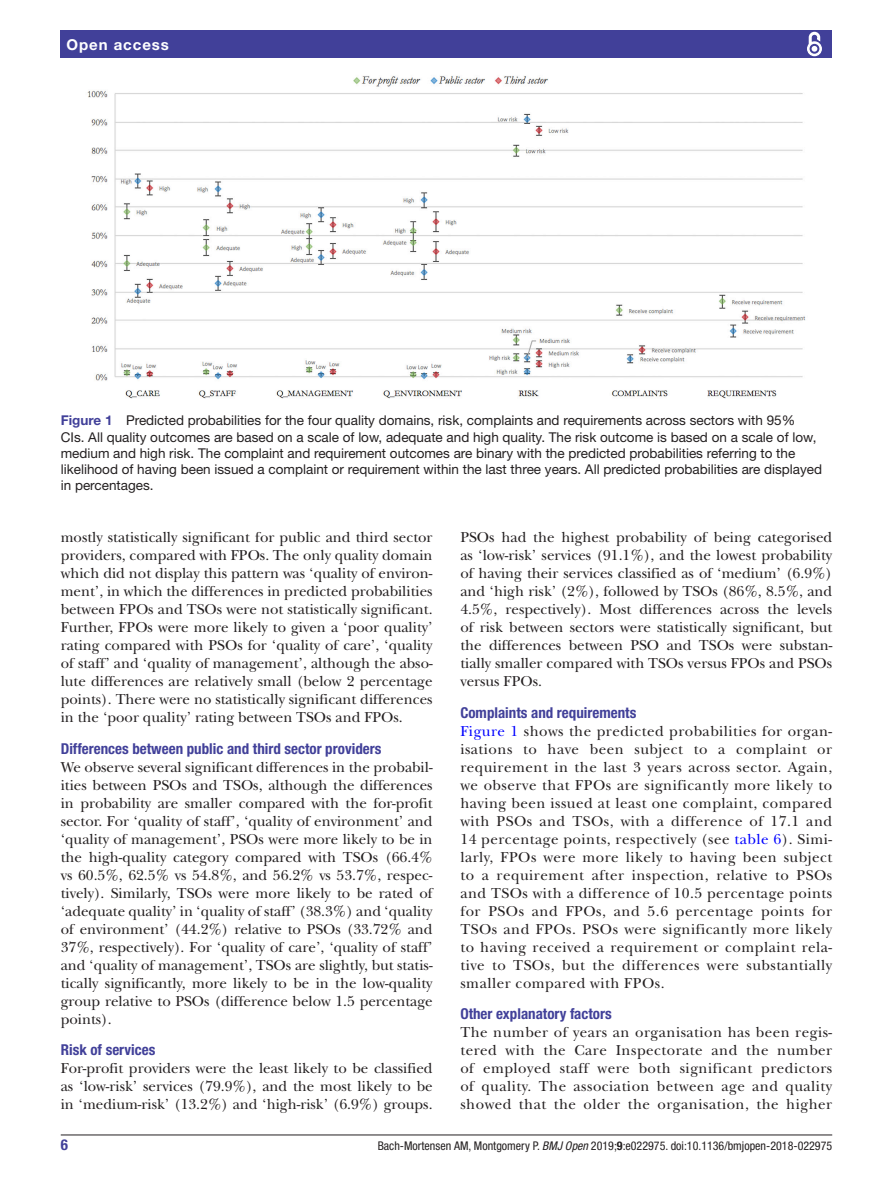
<style>
.page{position:relative;width:893px;height:1191px;background:#fff}
.page>*{position:absolute;margin:0;border:0;box-sizing:border-box;transform-origin:0 0}
.t1{font:15px/18px "New Baskerville";color:#231f20;text-align:justify}
.t2{font:700 condensed 15px "Helvetica Neue LT Std";color:#414099}
.t3{font:700 15px "Helvetica Neue LT Std";letter-spacing:.065em;color:#fff}
.t4{font:13.5px/16.2px "Helvetica Neue LT Std";color:#231f20}
.t5{font:condensed 12px "Helvetica Neue LT Std";color:#231f20}
.s1{font-weight:700;color:#414099}
.s2{color:#00f}
.s3{font-style:italic}
.s4{font-weight:700}
</style>
<div class="page">
<hr style="left:61px;top:1134px;width:771px;height:1px;background:#231f20">
<div style="left:61px;top:31px;width:771px;height:27px;background:#414099"></div>
<svg style="left:807px;top:31px;width:15px;height:26px"></svg>
<img style="left:87px;top:76px;width:719px;height:323px">
<p class="t3" style="left:66px;top:35px;width:104px">Open access</p>
<p class="t4" style="left:61px;top:412px;width:763px"><span class="s1">Figure 1</span> Predicted probabilities for the four quality domains, risk, complaints and requirements across sectors with 95% CIs. All quality outcomes are based on a scale of low, adequate and high quality. The risk outcome is based on a scale of low, medium and high risk. The complaint and requirement outcomes are binary with the predicted probabilities referring to the likelihood of having been issued a complaint or requirement within the last three years. All predicted probabilities are displayed in percentages.</p>
<p class="t1" style="left:61px;top:528px;width:373px">mostly statistically significant for public and third sector providers, compared with FPOs. The only quality domain which did not display this pattern was ‘quality of environ&shy;ment’, in which the differences in predicted probabilities between FPOs and TSOs were not statistically significant.<br>Further, FPOs were more likely to given a ‘poor quality’ rating compared with PSOs for ‘quality of care’, ‘quality of staff’ and ‘quality of management’, although the abso&shy;lute differences are relatively small (below 2 percentage points). There were no statistically significant differences in the ‘poor quality’ rating between TSOs and FPOs.</p>
<p class="t2" style="left:61px;top:739px;width:322px">Differences between public and third sector providers</p>
<p class="t1" style="left:61px;top:758px;width:373px">We observe several significant differences in the probabil&shy;ities between PSOs and TSOs, although the differences in probability are smaller compared with the for-profit sector. For ‘quality of staff’, ‘quality of environment’ and ‘quality of management’, PSOs were more likely to be in the high-quality category compared with TSOs (66.4% vs 60.5%, 62.5% vs 54.8%, and 56.2% vs 53.7%, respec&shy;tively). Similarly, TSOs were more likely to be rated of ‘adequate quality’ in ‘quality of staff’ (38.3%) and ‘quality of environment’ (44.2%) relative to PSOs (33.72% and 37%, respectively). For ‘quality of care’, ‘quality of staff’ and ‘quality of management’, TSOs are slightly, but statis&shy;tically significantly, more likely to be in the low-quality group relative to PSOs (difference below 1.5 percentage points).</p>
<p class="t2" style="left:61px;top:1041px;width:96px">Risk of services</p>
<p class="t1" style="left:61px;top:1059px;width:373px">For-profit providers were the least likely to be classified as ‘low-risk’ services (79.9%), and the most likely to be in ‘medium-risk’ (13.2%) and ‘high-risk’ (6.9%) groups.</p>
<p class="t1" style="left:460px;top:528px;width:373px">PSOs had the highest probability of being categorised as ‘low-risk’ services (91.1%), and the lowest probability of having their services classified as of ‘medium’ (6.9%) and ‘high risk’ (2%), followed by TSOs (86%, 8.5%, and 4.5%, respectively). Most differences across the levels of risk between sectors were statistically significant, but the differences between PSO and TSOs were substan&shy;tially smaller compared with TSOs versus FPOs and PSOs versus FPOs.</p>
<p class="t2" style="left:460px;top:703px;width:177px">Complaints and requirements</p>
<p class="t1" style="left:460px;top:722px;width:373px"><span class="s2">Figure 1</span> shows the predicted probabilities for organ&shy;isations to have been subject to a complaint or requirement in the last 3 years across sector. Again, we observe that FPOs are significantly more likely to having been issued at least one complaint, compared with PSOs and TSOs, with a difference of 17.1 and 14 percentage points, respectively (see <span class="s2">table 6</span>). Simi&shy;larly, FPOs were more likely to having been subject to a requirement after inspection, relative to PSOs and TSOs with a difference of 10.5 percentage points for PSOs and FPOs, and 5.6 percentage points for TSOs and FPOs. PSOs were significantly more likely to having received a requirement or complaint rela&shy;tive to TSOs, but the differences were substantially smaller compared with FPOs.</p>
<p class="t2" style="left:460px;top:1005px;width:153px">Other explanatory factors</p>
<p class="t1" style="left:460px;top:1023px;width:373px">The number of years an organisation has been regis&shy;tered with the Care Inspectorate and the number of employed staff were both significant predictors of quality. The association between age and quality showed that the older the organisation, the higher</p>
<p class="t2" style="left:61px;top:1135px;width:9px">6</p>
<p class="t5" style="left:378px;top:1138px;width:456px">Bach-Mortensen AM, Montgomery P. <span class="s3">BMJ Open</span> 2019;<span class="s4">9</span>:e022975. doi:10.1136/bmjopen-2018-022975</p>
</div>
